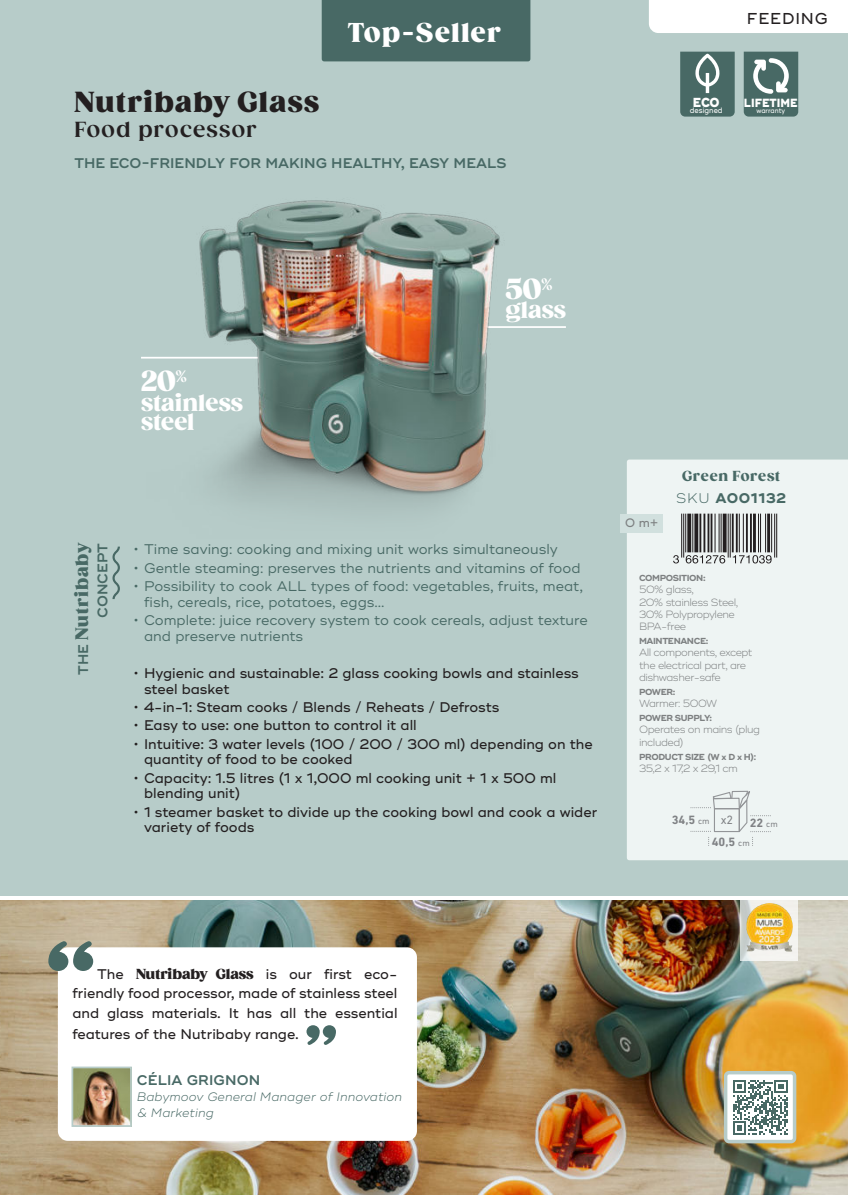
<style>
.page{position:relative;width:848px;height:1195px;background:#fff}
.page>*{position:absolute;margin:0;border:0;box-sizing:border-box;transform-origin:0 0}
.t1{font:800 28px "Gazpacho";letter-spacing:.05em;color:#231f20}
.t2{font:800 28px "Gazpacho";color:#fff}
.t3{font:800 26.25px "Gazpacho";letter-spacing:.045em;color:#fff}
.t4{font:900 22.75px/19.2px "Gazpacho";color:#fff}
.t5{font:700 21px "Gazpacho";letter-spacing:.05em;color:#231f20}
.t6{font:800 17.5px "Gazpacho";letter-spacing:.05em;color:#486965}
.t7{font:500 15.75px "Ridley Grotesk";letter-spacing:.05em;color:#231f20}
.t8{font:500 14px/15.8px "Ridley Grotesk";color:#231f20}
.t9{font:14px/15.8px "Ridley Grotesk";color:#486965}
.t10{font:600 14px "Ridley Grotesk";color:#486965}
.t11{font:900 14px "Gazpacho";letter-spacing:.05em;color:#486965}
.t12{font:700 14px "Ridley Grotesk";letter-spacing:.04em;color:#486965}
.t13{font:800 13.12px "Ridley Grotesk";color:#fff;scale:.92 1}
.t14{font:italic 300 12.25px/15.8px "Ridley Grotesk";letter-spacing:.005em;color:#486965}
.t15{font:700 12.25px/18.7px "DIN Next LT Pro";color:#808285}
.t16{font:500 12.25px "Ridley Grotesk";color:#7d8081}
.t17{font:800 11.9px "Ridley Grotesk";color:#fff;scale:.91 1}
.t18{font:300 10.5px/12.2px "Ridley Grotesk";letter-spacing:-.045em;color:#7d8081}
.t19{font:700 8.75px "Ridley Grotesk";letter-spacing:-.045em;color:#7d8081}
.t20{font:500 7.88px "Ridley Grotesk";color:#fff;scale:.92 1}
.t21{font:500 7px "Ridley Grotesk";color:#fff;scale:.91 1}
.s1{font-family:"Ridley Grotesk";font-weight:600;font-size:14px}
.s2{font-weight:400}
.s3{font-weight:300}
.s4{font-family:"Gazpacho";font-weight:500;font-size:10.5px}
.s5{font-weight:400;font-size:8.75px}
.s6{font-family:"Gazpacho";font-weight:800}
</style>
<div class="page">
<div style="left:0;top:0;width:847px;height:1195px;background:#b7ccc9"></div>
<div style="left:321px;top:0;width:209px;height:61px;background:#486965"></div>
<hr style="left:141px;top:357px;width:117px;height:1px;background:#fff">
<hr style="left:473px;top:326px;width:92px;height:2px;background:#fff">
<img style="left:146px;top:200px;width:378px;height:247px">
<svg style="left:215px;top:447px;width:270px;height:61px"></svg>
<div style="left:627px;top:459px;width:220px;height:401px;background:#eef4f3"></div>
<div style="left:620px;top:514px;width:42px;height:19px;background:#d1e0de"></div>
<hr style="left:685px;top:513px;width:1px;height:39px;background:#231f20">
<hr style="left:683px;top:513px;width:1px;height:44px;background:#231f20">
<hr style="left:681px;top:513px;width:1px;height:44px;background:#231f20">
<svg style="left:687px;top:513px;width:4px;height:39px"></svg>
<hr style="left:692px;top:513px;width:1px;height:39px;background:#231f20">
<svg style="left:694px;top:513px;width:4px;height:39px"></svg>
<hr style="left:710px;top:513px;width:2px;height:39px;background:#231f20">
<hr style="left:707px;top:513px;width:2px;height:39px;background:#231f20">
<hr style="left:703px;top:513px;width:2px;height:39px;background:#231f20">
<hr style="left:699px;top:513px;width:2px;height:39px;background:#231f20">
<hr style="left:720px;top:513px;width:1px;height:39px;background:#231f20">
<hr style="left:718px;top:513px;width:1px;height:39px;background:#231f20">
<hr style="left:714px;top:513px;width:1px;height:39px;background:#231f20">
<svg style="left:722px;top:513px;width:4px;height:39px"></svg>
<hr style="left:729px;top:513px;width:1px;height:44px;background:#231f20">
<hr style="left:727px;top:513px;width:1px;height:44px;background:#231f20">
<hr style="left:735px;top:513px;width:2px;height:39px;background:#231f20">
<hr style="left:731px;top:513px;width:2px;height:39px;background:#231f20">
<hr style="left:742px;top:513px;width:1px;height:39px;background:#231f20">
<hr style="left:738px;top:513px;width:1px;height:39px;background:#231f20">
<hr style="left:749px;top:513px;width:2px;height:39px;background:#231f20">
<hr style="left:745px;top:513px;width:2px;height:39px;background:#231f20">
<hr style="left:752px;top:513px;width:3px;height:39px;background:#231f20">
<hr style="left:765px;top:513px;width:1px;height:39px;background:#231f20">
<hr style="left:760px;top:513px;width:1px;height:39px;background:#231f20">
<hr style="left:758px;top:513px;width:1px;height:39px;background:#231f20">
<hr style="left:767px;top:513px;width:2px;height:39px;background:#231f20">
<hr style="left:776px;top:513px;width:1px;height:44px;background:#231f20">
<hr style="left:774px;top:513px;width:1px;height:44px;background:#231f20">
<hr style="left:771px;top:513px;width:1px;height:39px;background:#231f20">
<svg style="left:673px;top:555px;width:5px;height:8px"></svg>
<svg style="left:685px;top:555px;width:40px;height:8px"></svg>
<svg style="left:732px;top:555px;width:39px;height:8px"></svg>
<svg style="left:690px;top:787px;width:80px;height:59px;background:#e7ecec"></svg>
<img style="left:0;top:900px;width:847px;height:295px">
<div style="left:725px;top:1072px;width:69px;height:69px;background:#fff;border-radius:3px"></div>
<div style="left:723px;top:1071px;width:73px;height:72px;border:4px solid #b7ccc9;border-radius:3px"></div>
<svg style="left:733px;top:1080px;width:54px;height:54px"></svg>
<hr style="left:0;top:896px;width:847px;height:4px;background:#fff">
<div style="left:58px;top:947px;width:359px;height:193px;background:#fff;border-radius:10px"></div>
<svg style="left:306px;top:1025px;width:30px;height:20px"></svg>
<img style="left:74px;top:1069px;width:55px;height:55px">
<div style="left:71px;top:1066px;width:61px;height:61px;border:2px solid #b7ccc9"></div>
<svg style="left:48px;top:940px;width:45px;height:31px"></svg>
<svg style="left:743px;top:52px;width:55px;height:65px;background:#64807d"></svg>
<svg style="left:680px;top:52px;width:54px;height:65px;background:#597774"></svg>
<svg style="left:740px;top:900px;width:57px;height:61px"></svg>
<img style="left:745px;top:903px;width:48px;height:48px">
<svg style="left:112px;top:546px;width:8px;height:53px"></svg>
<svg style="left:0;top:1191px;width:3px;height:4px"></svg>
<div style="left:649px;top:0;width:198px;height:33px;background:#fff"></div>
<svg style="left:844px;top:1191px;width:4px;height:4px"></svg>
<h2 class="t3" style="left:347px;top:22px;width:154px">Top-Seller</h2>
<h1 class="t1" style="left:74px;top:84px;width:246px">Nutribaby Glass</h1>
<h3 class="t5" style="left:74px;top:120px;width:184px">Food processor</h3>
<p class="t10" style="left:74px;top:155px;width:433px">THE ECO-FRIENDLY FOR MAKING HEALTHY, EASY MEALS</p>
<p class="t7" style="left:746px;top:10px;width:82px">FEEDING</p>
<p class="t13" style="left:692px;top:96px;width:31px">ECO</p>
<p class="t20" style="left:689px;top:105px;width:37px">designed</p>
<p class="t17" style="left:743px;top:98px;width:61px">LIFETIME</p>
<p class="t21" style="left:756px;top:106px;width:33px">warranty</p>
<h1 class="t2" style="left:141px;top:363px;width:47px">20<sup>%</sup></h1>
<h3 class="t4" style="left:141px;top:393px;width:104px">stainless steel</h3>
<h1 class="t2" style="left:505px;top:271px;width:48px">50<sup>%</sup></h1>
<h3 class="t4" style="left:505px;top:301px;width:62px">glass</h3>
<p class="t6" style="left:71px;top:675px;width:133px;rotate:-90deg"><span class="s1">THE</span> Nutribaby</p>
<p class="t10" style="left:94px;top:618px;width:76px;rotate:-90deg">CONCEPT</p>
<p class="t9" style="left:133px;top:542px;width:425px">• Time saving: cooking and mixing unit works simultaneously</p>
<p class="t9" style="left:133px;top:560px;width:448px">• Gentle steaming: preserves the nutrients and vitamins of food</p>
<p class="t9" style="left:144px;top:579px;width:440px;text-indent:-10px">• Possibility to cook ALL types of food: vegetables, fruits, meat, fish, cereals, rice, potatoes, eggs...</p>
<p class="t9" style="left:144px;top:613px;width:445px;text-indent:-10px">• Complete: juice recovery system to cook cereals, adjust texture and preserve nutrients</p>
<p class="t8" style="left:144px;top:665px;width:436px;text-indent:-10px"><span class="s2">•</span> Hygienic and sustainable: 2 glass cooking bowls and stainless steel basket</p>
<p class="t8" style="left:133px;top:699px;width:367px"><span class="s2">•</span> 4-in-1: Steam cooks / Blends / Reheats / Defrosts</p>
<p class="t8" style="left:133px;top:717px;width:285px"><span class="s2">•</span> Easy to use: one button to control it all</p>
<p class="t8" style="left:144px;top:735px;width:450px;text-indent:-10px"><span class="s2">•</span> Intuitive: 3 water levels (100 / 200 / 300 ml) depending on the quantity of food to be cooked</p>
<p class="t8" style="left:144px;top:769px;width:413px;text-indent:-10px"><span class="s2">•</span> Capacity: 1.5 litres (1 x 1,000 ml cooking unit + 1 x 500 ml blending unit)</p>
<p class="t8" style="left:144px;top:803px;width:454px;text-indent:-10px"><span class="s2">•</span> 1 steamer basket to divide up the cooking bowl and cook a wider variety of foods</p>
<p class="t16" style="left:625px;top:516px;width:35px">0 m+</p>
<p class="t11" style="left:682px;top:469px;width:99px">Green Forest</p>
<p class="t12" style="left:676px;top:491px;width:111px"><span class="s3">SKU</span> A001132</p>
<p class="t19" style="left:639px;top:574px;width:68px">COMPOSITION:</p>
<p class="t18" style="left:639px;top:584px;width:101px">50% glass,<br>20% stainless Steel,<br>30% Polypropylene<br>BPA-free</p>
<p class="t19" style="left:639px;top:637px;width:71px">MAINTENANCE:</p>
<p class="t18" style="left:639px;top:647px;width:115px">All components, except the electrical part, are dishwasher-safe</p>
<p class="t19" style="left:639px;top:687px;width:38px">POWER:</p>
<p class="t18" style="left:639px;top:698px;width:80px">Warmer: 500W</p>
<p class="t19" style="left:639px;top:714px;width:74px">POWER SUPPLY:</p>
<p class="t18" style="left:639px;top:724px;width:122px">Operates on mains (plug included)</p>
<p class="t19" style="left:639px;top:752px;width:119px">PRODUCT SIZE (W x D x H)<span class="s4">:</span></p>
<p class="t18" style="left:639px;top:763px;width:100px">35,2 x 17,2 x 29,1 cm</p>
<p class="t15" style="left:671px;top:811px;width:63px">34,5 <span class="s5">cm</span> <span class="s2">x2</span></p>
<p class="t15" style="left:711px;top:814px;width:67px;text-indent:38px">22 <span class="s5">cm<br></span>40,5 <span class="s5">cm</span></p>
<p class="t8" style="left:72px;top:964px;width:326px;line-height:19.2px;text-align:justify;text-indent:25px">The <span class="s6">Nutribaby Glass</span> is our first eco&shy;friendly food processor, made of stainless steel and glass materials. It has all the essential</p>
<p class="t8" style="left:72px;top:1025px;width:228px">features of the Nutribaby range.</p>
<p class="t10" style="left:137px;top:1072px;width:125px">CÉLIA GRIGNON</p>
<p class="t14" style="left:137px;top:1089px;width:267px">Babymoov General Manager of Innovation &amp; Marketing</p>
</div>
